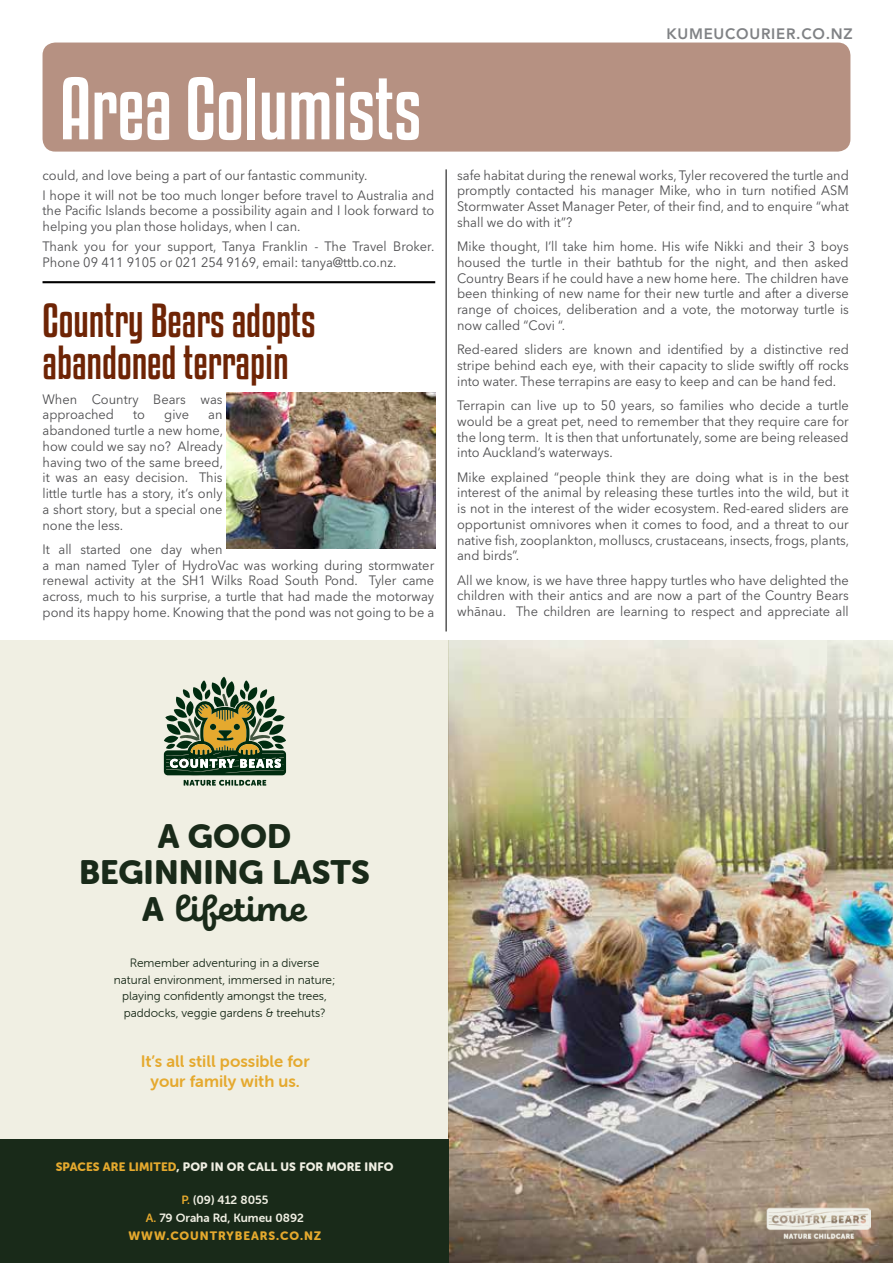
<style>
.page{position:relative;width:893px;height:1263px;background:#fff}
.page>*{position:absolute;margin:0;border:0;box-sizing:border-box;transform-origin:0 0}
.t1{font:78px "Kenyan Coffee Rg";color:#fff}
.t2{font:42px/42px "Kenyan Coffee Rg";color:#6e2405}
.t3{font:700 37.65px "Eldwin Script";letter-spacing:-.02em;color:#192a19}
.t4{font:33.3px/36.3px "Museo Sans Rounded 900";color:#192a19;text-align:center}
.t5{font:16.65px/19.5px "Museo Sans Rounded 700";color:#e5a92e;text-align:center}
.t6{font:800 15px "Avenir LT Std";letter-spacing:.05em;color:#808285}
.t7{font:13.5px/15.8px "Avenir Next LT Pro";color:#4d4d4f;text-align:justify;scale:.95 1}
.t8{font:12px/16.5px "Museo Sans Rounded 300";color:#192a19;text-align:center}
.t9{font:12px "Museo Sans Rounded 900";letter-spacing:.01em;color:#f0efe3}
.t10{font:12px/18px "Museo Sans Rounded 700";color:#f0efe3;text-align:center}
.t11{font:12px "Museo Sans Rounded 900";letter-spacing:.08em;color:#e5a92e}
.s1{font-family:"Museo Sans Rounded 900";font-weight:400;font-size:33.3px}
.s2{color:#e5a92e}
</style>
<div class="page">
<div style="left:43px;top:43px;width:807px;height:109px;background:#b69182;border-radius:13px"></div>
<hr style="left:446px;top:169px;width:1px;height:462px;background:#000">
<div style="left:0;top:640px;width:448px;height:623px;background:#f0efe3"></div>
<img style="left:448px;top:640px;width:445px;height:623px">
<svg style="left:164px;top:677px;width:122px;height:109px"></svg>
<div style="left:0;top:1139px;width:448px;height:124px;background:#192a19"></div>
<img style="left:766px;top:1208px;width:104px;height:31px">
<img style="left:227px;top:393px;width:208px;height:156px">
<hr style="left:43px;top:281px;width:392px;height:2px;background:#000">
<h1 class="t1" style="left:60px;top:56px;width:363px">Area Columists</h1>
<p class="t7" style="left:43px;top:165px;width:414px;line-height:20px">could, and love being a part of our fantastic community.<br>I hope it will not be too much longer before travel to Australia and</p>
<p class="t7" style="left:43px;top:203px;width:414px">the Pacific Islands become a possibility again and I look forward to helping you plan those holidays, when I can.</p>
<p class="t7" style="left:43px;top:238px;width:414px">Thank you for your support, Tanya Franklin - The Travel Broker.<br>Phone 09 411 9105 or 021 254 9169, email: tanya@ttb.co.nz.</p>
<h2 class="t2" style="left:43px;top:298px;width:275px">Country Bears adopts abandoned terrapin</h2>
<p class="t7" style="left:43px;top:391px;width:191px">When Country Bears was approached</p>
<p class="t7" style="left:133px;top:407px;width:14px">to</p>
<p class="t7" style="left:164px;top:407px;width:28px">give</p>
<p class="t7" style="left:43px;top:407px;width:191px;text-indent:166px">an abandoned turtle a new home, how could we say no? Already having two of the same breed, it was an easy decision. This little turtle has a story, it’s only a short story, but a special one none the less.</p>
<p class="t7" style="left:43px;top:541px;width:414px;text-align:left">It all started one day when<br>a man named Tyler of HydroVac was working during stormwater renewal activity at the SH1 Wilks Road South Pond. Tyler came across, much to his surprise, a turtle that had made the motorway pond its happy home. Knowing that the pond was not going to be a</p>
<p class="t6" style="left:666px;top:25px;width:188px">KUMEUCOURIER.CO.NZ</p>
<p class="t7" style="left:457px;top:167px;width:414px">safe habitat during the renewal works, Tyler recovered the turtle and promptly contacted his manager Mike, who in turn notified ASM Stormwater Asset Manager Peter, of their find, and to enquire “what shall we do with it”?</p>
<p class="t7" style="left:457px;top:239px;width:414px">Mike thought, I’ll take him home. His wife Nikki and their 3 boys housed the turtle in their bathtub for the night, and then asked Country Bears if he could have a new home here. The children have been thinking of new name for their new turtle and after a diverse range of choices, deliberation and a vote, the motorway turtle is now called “Covi “.</p>
<p class="t7" style="left:457px;top:342px;width:414px">Red-eared sliders are known and identified by a distinctive red stripe behind each eye, with their capacity to slide swiftly off rocks into water. These terrapins are easy to keep and can be hand fed.</p>
<p class="t7" style="left:457px;top:397px;width:414px">Terrapin can live up to 50 years, so families who decide a turtle would be a great pet, need to remember that they require care for the long term. It is then that unfortunately, some are being released into Auckland’s waterways.</p>
<p class="t7" style="left:457px;top:469px;width:414px">Mike explained “people think they are doing what is in the best interest of the animal by releasing these turtles into the wild, but it is not in the interest of the wider ecosystem. Red-eared sliders are opportunist omnivores when it comes to food, and a threat to our native fish, zooplankton, molluscs, crustaceans, insects, frogs, plants, and birds”.</p>
<p class="t7" style="left:457px;top:572px;width:414px">All we know, is we have three happy turtles who have delighted the children with their antics and are now a part of the Country Bears whānau. The children are learning to respect and appreciate all</p>
<h3 class="t4" style="left:79px;top:818px;width:292px">A GOOD<br>BEGINNING LASTS</h3>
<h3 class="t3" style="left:142px;top:887px;width:167px"><span class="s1">A</span> lifetime</h3>
<p class="t8" style="left:114px;top:955px;width:223px">Remember adventuring in a diverse natural environment, immersed in nature; playing confidently amongst the trees, paddocks, veggie gardens &amp; treehuts?</p>
<p class="t5" style="left:141px;top:1052px;width:170px">It’s all still possible for your family with us.</p>
<p class="t9" style="left:56px;top:1160px;width:339px"><span class="s2">SPACES ARE LIMITED</span>, POP IN OR CALL US FOR MORE INFO</p>
<p class="t10" style="left:146px;top:1191px;width:160px"><span class="s2">P.</span> (09) 412 8055<br><span class="s2">A.</span> 79 Oraha Rd, Kumeu 0892</p>
<p class="t11" style="left:129px;top:1229px;width:194px">WWW.COUNTRYBEARS.CO.NZ</p>
</div>
